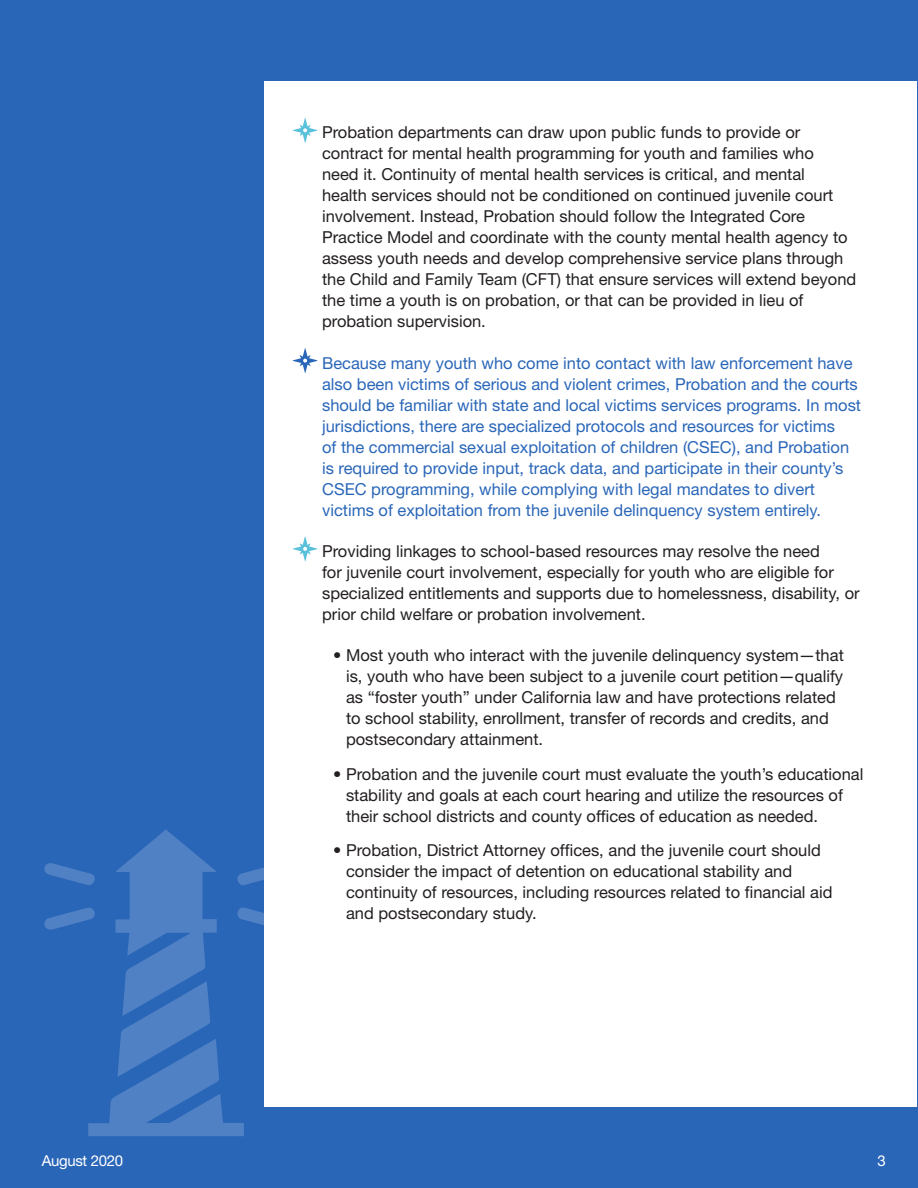
<style>
.page{position:relative;width:918px;height:1188px;background:#2a66b8}
.page>*{position:absolute;margin:0;border:0;box-sizing:border-box;transform-origin:0 0}
.Bullet{font:16.5px/21px "Helvetica Neue LT Pro";color:#231f20}
.Bullet_2{font:16.5px/21px "Helvetica Neue LT Pro";color:#231f20}
.Bullet_blue{font:16.5px/21px "Helvetica Neue LT Pro";color:#2a66b8}
.t1{font:15px "Helvetica Neue LT Pro";letter-spacing:-.02em;color:#fff}
</style>
<div class="page">
<div style="left:265px;top:81px;width:652px;height:1026px;background:#fff"></div>
<svg style="left:293px;top:118px;width:25px;height:25px"></svg>
<svg style="left:293px;top:348px;width:25px;height:25px"></svg>
<svg style="left:293px;top:536px;width:25px;height:25px"></svg>
<svg style="left:44px;top:829px;width:221px;height:307px"></svg>
<p class="Bullet" style="left:322px;top:122px;width:536px">Probation departments can draw upon public funds to provide or contract for mental health programming for youth and families who<br>need it. Continuity of mental health services is critical, and mental<br>health services should not be conditioned on continued juvenile court involvement. Instead, Probation should follow the Integrated Core Practice Model and coordinate with the county mental health agency to assess youth needs and develop comprehensive service plans through the Child and Family Team (CFT) that ensure services will extend beyond the time a youth is on probation, or that can be provided in lieu of probation supervision.</p>
<p class="Bullet_blue" style="left:322px;top:352px;width:541px">Because many youth who come into contact with law enforcement have also been victims of serious and violent crimes, Probation and the courts should be familiar with state and local victims services programs. In most jurisdictions, there are specialized protocols and resources for victims<br>of the commercial sexual exploitation of children (CSEC), and Probation is required to provide input, track data, and participate in their county’s CSEC programming, while complying with legal mandates to divert victims of exploitation from the juvenile delinquency system entirely.</p>
<p class="Bullet" style="left:322px;top:540px;width:539px">Providing linkages to school-based resources may resolve the need<br>for juvenile court involvement, especially for youth who are eligible for specialized entitlements and supports due to homelessness, disability, or prior child welfare or probation involvement.</p>
<p class="Bullet_2" style="left:346px;top:644px;width:499px;text-indent:-13px">• Most youth who interact with the juvenile delinquency system—that is, youth who have been subject to a juvenile court petition—qualify as “foster youth” under California law and have protections related to school stability, enrollment, transfer of records and credits, and postsecondary attainment.</p>
<p class="Bullet_2" style="left:346px;top:763px;width:519px;text-indent:-13px">• Probation and the juvenile court must evaluate the youth’s educational stability and goals at each court hearing and utilize the resources of their school districts and county offices of education as needed.</p>
<p class="Bullet_2" style="left:346px;top:839px;width:488px;text-indent:-13px">• Probation, District Attorney offices, and the juvenile court should consider the impact of detention on educational stability and continuity of resources, including resources related to financial aid and postsecondary study.</p>
<p class="t1" style="left:42px;top:1152px;width:83px">August 2020</p>
<p class="t1" style="left:877px;top:1152px;width:10px">3</p>
</div>
